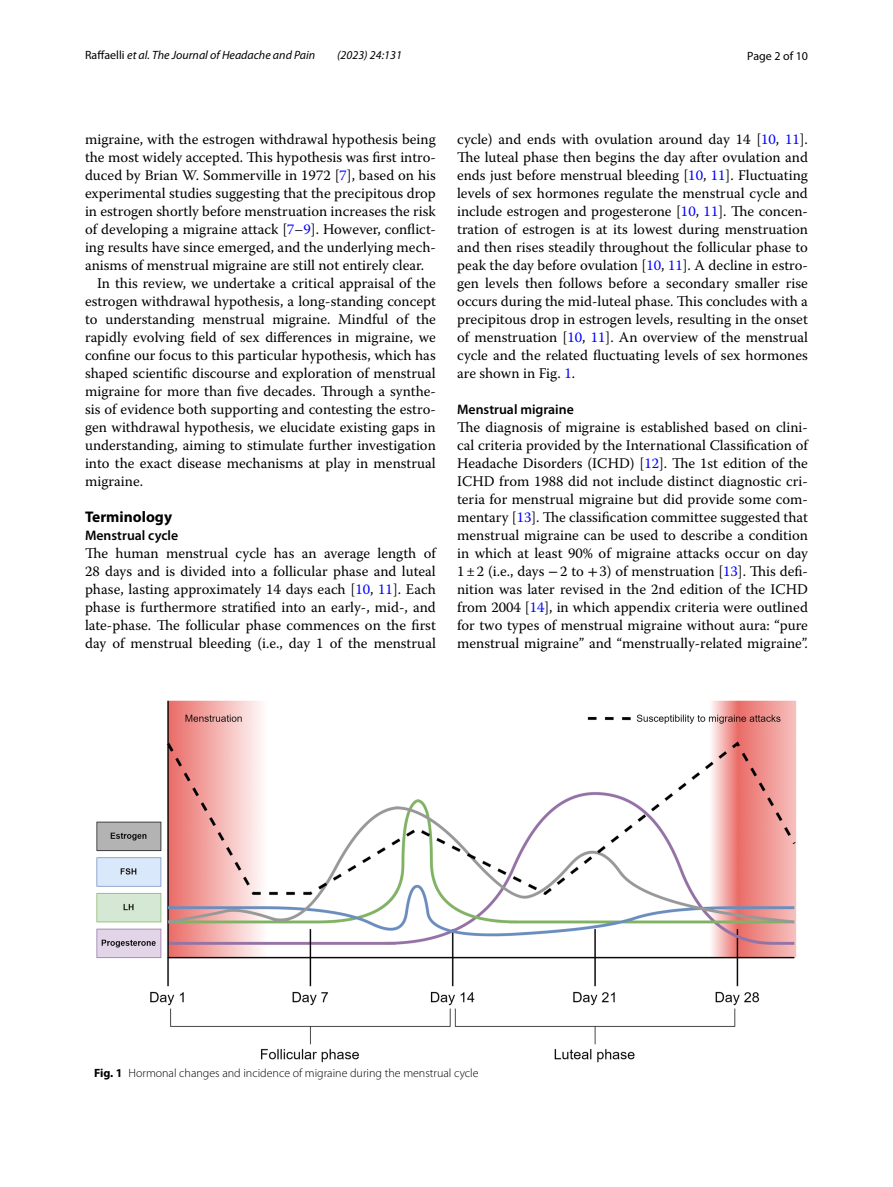
<style>
.page{position:relative;width:893px;height:1187px;background:#fff}
.page>*{position:absolute;margin:0;border:0;box-sizing:border-box;transform-origin:0 0}
.t1{font:700 15.45px "Myriad Pro";color:#000}
.t2{font:14.7px/18px "Warnock Pro";color:#000;text-align:justify}
.t3{font:600 13.8px "Myriad Pro";color:#000}
.t4{font:300 12px "Myriad Pro";color:#000}
.t5{font:italic 12px "Myriad Pro";color:#000}
.t6{font:12px "Myriad Pro";color:#000}
.s1{font-style:normal}
.s2{color:#00f}
.s3{font-family:"STIX"}
.s4{font-weight:700}
</style>
<div class="page">
<img style="left:96px;top:701px;width:701px;height:361px">
<p class="t5" style="left:85px;top:48px;width:232px"><span class="s1">Raffaelli</span> et al. The Journal of Headache and Pain</p>
<p class="t5" style="left:337px;top:48px;width:66px">(2023) 24:131</p>
<p class="t6" style="left:747px;top:48px;width:62px">Page 2 of 10</p>
<p class="t2" style="left:85px;top:130px;width:352px">migraine, with the estrogen withdrawal hypothesis being</p>
<p class="t2" style="left:85px;top:148px;width:352px">the most widely accepted. This hypothesis was first intro-</p>
<p class="t2" style="left:85px;top:166px;width:352px">duced by Brian W. Sommerville in 1972 [<span class="s2">7</span>], based on his</p>
<p class="t2" style="left:85px;top:184px;width:352px">experimental studies suggesting that the precipitous drop</p>
<p class="t2" style="left:85px;top:202px;width:352px">in estrogen shortly before menstruation increases the risk</p>
<p class="t2" style="left:85px;top:220px;width:352px">of developing a migraine attack [<span class="s2">7</span>–<span class="s2">9</span>]. However, conflict-</p>
<p class="t2" style="left:85px;top:238px;width:352px">ing results have since emerged, and the underlying mech-</p>
<p class="t2" style="left:85px;top:256px;width:341px">anisms of menstrual migraine are still not entirely clear.</p>
<p class="t2" style="left:97px;top:274px;width:340px">In this review, we undertake a critical appraisal of the</p>
<p class="t2" style="left:85px;top:292px;width:352px">estrogen withdrawal hypothesis, a long-standing concept</p>
<p class="t2" style="left:85px;top:310px;width:352px">to understanding menstrual migraine. Mindful of the</p>
<p class="t2" style="left:85px;top:328px;width:352px">rapidly evolving field of sex differences in migraine, we</p>
<p class="t2" style="left:85px;top:346px;width:352px">confine our focus to this particular hypothesis, which has</p>
<p class="t2" style="left:85px;top:364px;width:352px">shaped scientific discourse and exploration of menstrual</p>
<p class="t2" style="left:85px;top:382px;width:352px">migraine for more than five decades. Through a synthe-</p>
<p class="t2" style="left:85px;top:400px;width:352px">sis of evidence both supporting and contesting the estro-</p>
<p class="t2" style="left:85px;top:418px;width:352px">gen withdrawal hypothesis, we elucidate existing gaps in</p>
<p class="t2" style="left:85px;top:436px;width:352px">understanding, aiming to stimulate further investigation</p>
<p class="t2" style="left:85px;top:454px;width:352px">into the exact disease mechanisms at play in menstrual</p>
<p class="t2" style="left:85px;top:472px;width:59px">migraine.</p>
<p class="t1" style="left:85px;top:506px;width:89px">Terminology</p>
<p class="t3" style="left:85px;top:526px;width:95px">Menstrual cycle</p>
<p class="t2" style="left:85px;top:544px;width:352px">The human menstrual cycle has an average length of 28 days and is divided into a follicular phase and luteal phase, lasting approximately 14 days each [<span class="s2">10</span>, <span class="s2">11</span>]. Each phase is furthermore stratified into an early-, mid-, and late-phase. The follicular phase commences on the first day of menstrual bleeding (i.e., day 1 of the menstrual</p>
<p class="t2" style="left:457px;top:130px;width:352px">cycle) and ends with ovulation around day 14 [<span class="s2">10</span>, <span class="s2">11</span>].<br>The luteal phase then begins the day after ovulation and ends just before menstrual bleeding [<span class="s2">10</span>, <span class="s2">11</span>]. Fluctuating levels of sex hormones regulate the menstrual cycle and include estrogen and progesterone [<span class="s2">10</span>, <span class="s2">11</span>]. The concen&shy;tration of estrogen is at its lowest during menstruation and then rises steadily throughout the follicular phase to peak the day before ovulation [<span class="s2">10</span>, <span class="s2">11</span>]. A decline in estro&shy;gen levels then follows before a secondary smaller rise occurs during the mid-luteal phase. This concludes with a precipitous drop in estrogen levels, resulting in the onset of menstruation [<span class="s2">10</span>, <span class="s2">11</span>]. An overview of the menstrual cycle and the related fluctuating levels of sex hormones are shown in Fig. <span class="s2">1</span>.</p>
<p class="t3" style="left:457px;top:400px;width:118px">Menstrual migraine</p>
<p class="t2" style="left:457px;top:418px;width:352px">The diagnosis of migraine is established based on clini&shy;cal criteria provided by the International Classification of Headache Disorders (ICHD) [<span class="s2">12</span>]. The 1st edition of the ICHD from 1988 did not include distinct diagnostic cri&shy;teria for menstrual migraine but did provide some com&shy;mentary [<span class="s2">13</span>]. The classification committee suggested that menstrual migraine can be used to describe a condition in which at least 90% of migraine attacks occur on day 1±2 (i.e., days <span class="s3">−</span>2 to <span class="s3">+</span>3) of menstruation [<span class="s2">13</span>]. This defi&shy;nition was later revised in the 2nd edition of the ICHD from 2004 [<span class="s2">14</span>], in which appendix criteria were outlined for two types of menstrual migraine without aura: “pure menstrual migraine” and “menstrually-related migraine”.</p>
<p class="t4" style="left:94px;top:1066px;width:386px"><span class="s4">Fig. 1</span> Hormonal changes and incidence of migraine during the menstrual cycle</p>
</div>
